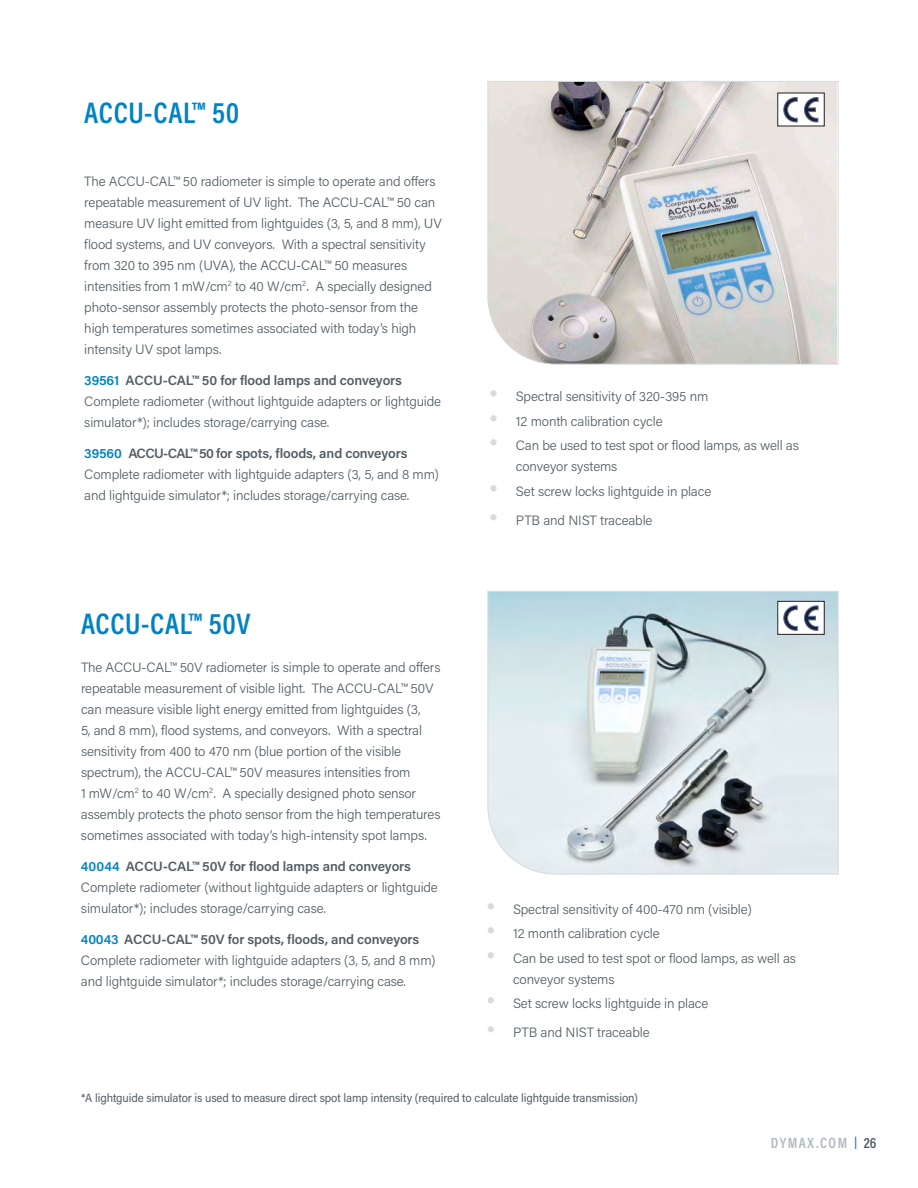
<style>
.page{position:relative;width:918px;height:1188px;background:#fff}
.page>*{position:absolute;margin:0;border:0;box-sizing:border-box;transform-origin:0 0}
.t1{font:600 30px "Acumin Pro Cond";letter-spacing:.02em;color:#0082c4}
.t2{font:600 15px "Acumin Pro Cond";letter-spacing:.1em;color:#b1bac0}
.t3{font:300 13.5px/21px "Acumin Pro";letter-spacing:-.01em;color:#525e65}
.t4{font:12px "Acumin Pro Semi Cond";letter-spacing:-.01em;color:#525e65}
.s1{font-weight:600;color:#0082c4}
.s2{font-weight:600}
.s3{font-size:12px;color:#0082c4}
.s4{color:#525e65}
</style>
<div class="page">
<svg style="left:487px;top:81px;width:352px;height:284px"></svg>
<svg style="left:487px;top:591px;width:352px;height:284px"></svg>
<div style="left:778px;top:93px;width:46px;height:33px;background:#fff"></div>
<div style="left:777px;top:93px;width:48px;height:33px;border:1px solid #231f20"></div>
<svg style="left:804px;top:98px;width:14px;height:24px"></svg>
<svg style="left:784px;top:98px;width:13px;height:24px"></svg>
<div style="left:778px;top:601px;width:46px;height:33px;background:#fff"></div>
<div style="left:777px;top:601px;width:48px;height:34px;border:1px solid #231f20"></div>
<svg style="left:804px;top:606px;width:14px;height:24px"></svg>
<svg style="left:784px;top:606px;width:13px;height:24px"></svg>
<h1 class="t1" style="left:84px;top:93px;width:157px">ACCU-CAL™ 50</h1>
<p class="t3" style="left:84px;top:170px;width:359px">The ACCU-CAL™ 50 radiometer is simple to operate and offers repeatable measurement of UV light. The ACCU-CAL™ 50 can measure UV light emitted from lightguides (3, 5, and 8 mm), UV flood systems, and UV conveyors. With a spectral sensitivity from 320 to 395 nm (UVA), the ACCU-CAL™ 50 measures intensities from 1 mW/cm<sup>2</sup> to 40 W/cm<sup>2</sup>. A specially designed photo-sensor assembly protects the photo-sensor from the high temperatures sometimes associated with today’s high intensity UV spot lamps.</p>
<p class="t3" style="left:84px;top:369px;width:358px"><span class="s1">39561</span> <span class="s2">ACCU-CAL™ 50 for flood lamps and conveyors<br></span>Complete radiometer (without lightguide adapters or lightguide simulator*); includes storage/carrying case.</p>
<p class="t3" style="left:84px;top:442px;width:356px"><span class="s1">39560</span> <span class="s2">ACCU-CAL™ 50 for spots, floods, and conveyors<br></span>Complete radiometer with lightguide adapters (3, 5, and 8 mm) and lightguide simulator*; includes storage/carrying case.</p>
<h1 class="t1" style="left:81px;top:604px;width:171px">ACCU-CAL™ 50V</h1>
<p class="t3" style="left:81px;top:656px;width:361px">The ACCU-CAL™ 50V radiometer is simple to operate and offers repeatable measurement of visible light. The ACCU-CAL™ 50V can measure visible light energy emitted from lightguides (3,<br>5, and 8 mm), flood systems, and conveyors. With a spectral sensitivity from 400 to 470 nm (blue portion of the visible spectrum), the ACCU-CAL™ 50V measures intensities from<br>1 mW/cm<sup>2</sup> to 40 W/cm<sup>2</sup>. A specially designed photo sensor assembly protects the photo sensor from the high temperatures sometimes associated with today’s high-intensity spot lamps.</p>
<p class="t3" style="left:81px;top:855px;width:358px"><span class="s1">40044</span> <span class="s2">ACCU-CAL™ 50V for flood lamps and conveyors<br></span>Complete radiometer (without lightguide adapters or lightguide simulator*); includes storage/carrying case.</p>
<p class="t3" style="left:81px;top:928px;width:356px"><span class="s1">40043</span> <span class="s2">ACCU-CAL™ 50V for spots, floods, and conveyors<br></span>Complete radiometer with lightguide adapters (3, 5, and 8 mm) and lightguide simulator*; includes storage/carrying case.</p>
<p class="t3" style="left:516px;top:384px;width:285px;line-height:24.5px">Spectral sensitivity of 320-395 nm<br>12 month calibration cycle<br>Can be used to test spot or flood lamps, as well as</p>
<p class="t3" style="left:516px;top:454px;width:197px;line-height:24.5px">conveyor systems<br>Set screw locks lightguide in place</p>
<p class="t3" style="left:516px;top:509px;width:138px">PTB and NIST traceable</p>
<p class="t3" style="left:513px;top:896px;width:285px;line-height:24.5px">Spectral sensitivity of 400-470 nm (visible)<br>12 month calibration cycle<br>Can be used to test spot or flood lamps, as well as</p>
<p class="t3" style="left:513px;top:966px;width:197px;line-height:24.5px">conveyor systems<br>Set screw locks lightguide in place</p>
<p class="t3" style="left:513px;top:1021px;width:138px">PTB and NIST traceable</p>
<p class="t4" style="left:81px;top:1090px;width:559px">*A lightguide simulator is used to measure direct spot lamp intensity (required to calculate lightguide transmission)</p>
<p class="t2" style="left:771px;top:1133px;width:107px">DYMAX.COM <span class="s3">|</span> <span class="s4">26</span></p>
</div>
